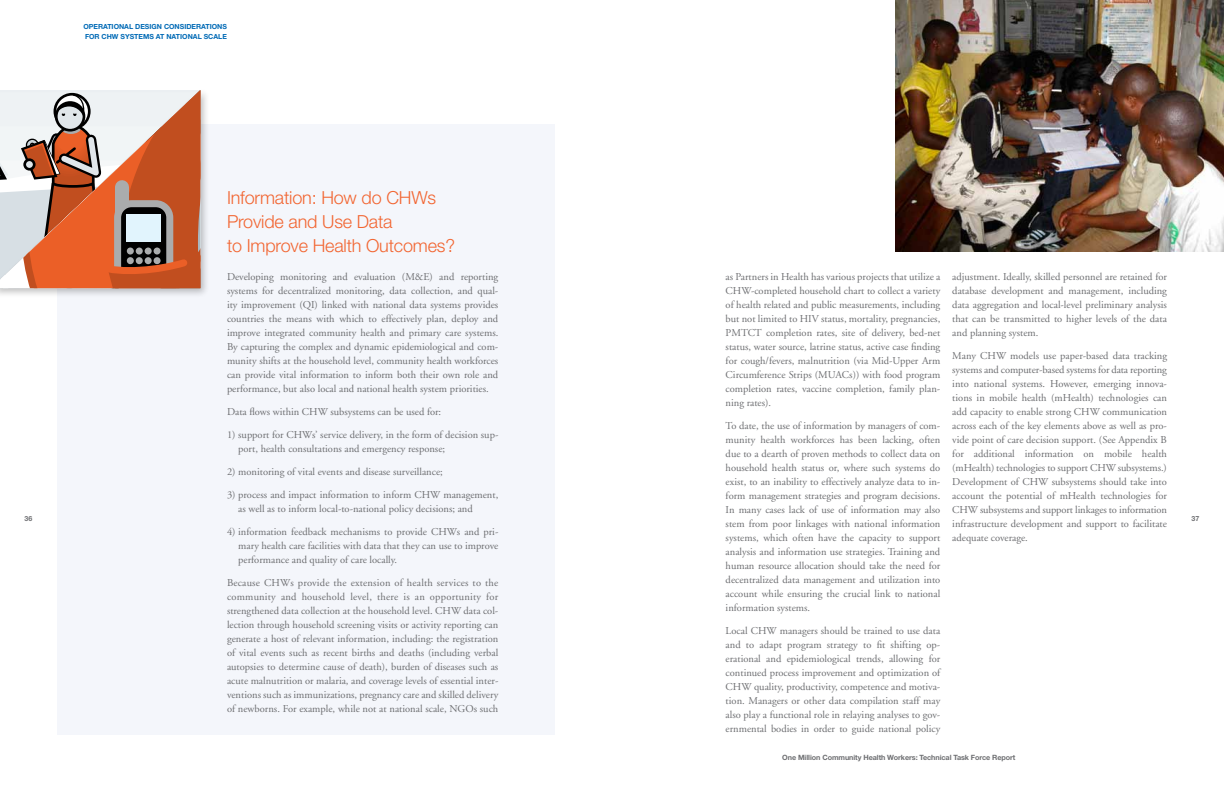
<style>
.page{position:relative;width:1224px;height:792px;background:#fff}
.page>*{position:absolute;margin:0;border:0;box-sizing:border-box;transform-origin:0 0}
.t1{font:300 18px/24px "Helvetica Neue";letter-spacing:-.01em;color:#f26531}
.t2{font:10.5px/14px "Adobe Garamond";color:#6d6e71;text-align:justify}
.t3{font:700 7.2px "Helvetica Neue";letter-spacing:-.01em;color:#6d6e71}
.t4{font:700 7px "Helvetica Neue";color:#006ab6}
.t5{font:700 7px "Helvetica Neue";color:#6d6e71}
</style>
<div class="page">
<div style="left:57px;top:125px;width:498px;height:610px;background:#f4f6fb"></div>
<img style="left:896px;top:0;width:328px;height:252px">
<div style="left:0;top:87px;width:210px;height:211px;background:#000;opacity:.25"></div>
<svg style="left:0;top:90px;width:200px;height:198px;background:#c99079"></svg>
<p class="t4" style="left:83px;top:23px;width:20px">OPERAT</p>
<p class="t4" style="left:112px;top:23px;width:90px">IONAL DESIGN CONSIDERAT</p>
<p class="t4" style="left:210px;top:23px;width:19px">IONS</p>
<p class="t4" style="left:85px;top:33px;width:6px">FOR</p>
<p class="t4" style="left:102px;top:33px;width:71px">CHW SYSTEMS AT NAT</p>
<p class="t4" style="left:180px;top:33px;width:30px">IONAL SCAL</p>
<p class="t4" style="left:222px;top:33px;width:6px">E</p>
<h1 class="t1" style="left:227px;top:185px;width:230px">Information: How do CHWs<br>Provide and Use Data<br>to Improve Health Outcomes?</h1>
<p class="t2" style="left:227px;top:270px;width:273px">Developing monitoring and evaluation (M&amp;E) and reporting systems for decentralized monitoring, data collection, and qual&shy;ity improvement (QI) linked with national data systems provides countries the means with which to effectively plan, deploy and improve integrated community health and primary care systems.<br>By capturing the complex and dynamic epidemiological and com&shy;munity shifts at the household level, community health workforces can provide vital information to inform both their own role and performance, but also local and national health system priorities.</p>
<p class="t2" style="left:227px;top:405px;width:216px">Data flows within CHW subsystems can be used for:</p>
<p class="t2" style="left:238px;top:428px;width:262px;text-indent:-11px">1) support for CHWs’ service delivery, in the form of decision sup&shy;port, health consultations and emergency response;</p>
<p class="t2" style="left:227px;top:465px;width:217px">2) monitoring of vital events and disease surveillance;</p>
<p class="t2" style="left:238px;top:488px;width:262px;text-indent:-11px">3) process and impact information to inform CHW management, as well as to inform local-to-national policy decisions; and</p>
<p class="t2" style="left:238px;top:525px;width:262px;text-indent:-11px">4) information feedback mechanisms to provide CHWs and pri&shy;mary health care facilities with data that they can use to improve performance and quality of care locally.</p>
<p class="t2" style="left:227px;top:576px;width:273px">Because CHWs provide the extension of health services to the community and household level, there is an opportunity for strengthened data collection at the household level. CHW data col&shy;lection through household screening visits or activity reporting can generate a host of relevant information, including: the registration of vital events such as recent births and deaths (including verbal autopsies to determine cause of death), burden of diseases such as acute malnutrition or malaria, and coverage levels of essential inter&shy;ventions such as immunizations, pregnancy care and skilled delivery of newborns. For example, while not at national scale, NGOs such</p>
<p class="t2" style="left:952px;top:270px;width:216px">adjustment. Ideally, skilled personnel are retained for database development and management, including data aggregation and local-level preliminary analysis that can be transmitted to higher levels of the data and planning system.</p>
<p class="t2" style="left:952px;top:349px;width:216px">Many CHW models use paper-based data tracking systems and computer-based systems for data reporting into national systems. However, emerging innova&shy;tions in mobile health (mHealth) technologies can add capacity to enable strong CHW communication across each of the key elements above as well as pro&shy;vide point of care decision support. (See Appendix B for additional information on mobile health (mHealth) technologies to support CHW subsystems.)<br>Development of CHW subsystems should take into account the potential of mHealth technologies for CHW subsystems and support linkages to information infrastructure development and support to facilitate adequate coverage.</p>
<p class="t2" style="left:726px;top:270px;width:216px">as Partners in Health has various projects that utilize a CHW-completed household chart to collect a variety of health related and public measurements, including but not limited to HIV status, mortality, pregnancies, PMTCT completion rates, site of delivery, bed-net status, water source, latrine status, active case finding for cough/fevers, malnutrition (via Mid-Upper Arm Circumference Strips (MUACs)) with food program completion rates, vaccine completion, family plan&shy;ning rates).</p>
<p class="t2" style="left:726px;top:419px;width:216px">To date, the use of information by managers of com&shy;munity health workforces has been lacking, often due to a dearth of proven methods to collect data on household health status or, where such systems do exist, to an inability to effectively analyze data to in&shy;form management strategies and program decisions.<br>In many cases lack of use of information may also stem from poor linkages with national information systems, which often have the capacity to support analysis and information use strategies. Training and human resource allocation should take the need for decentralized data management and utilization into account while ensuring the crucial link to national information systems.</p>
<p class="t2" style="left:726px;top:624px;width:216px">Local CHW managers should be trained to use data and to adapt program strategy to fit shifting op&shy;erational and epidemiological trends, allowing for continued process improvement and optimization of CHW quality, productivity, competence and motiva&shy;tion. Managers or other data compilation staff may also play a functional role in relaying analyses to gov&shy;ernmental bodies in order to guide national policy</p>
<p class="t5" style="left:25px;top:515px;width:9px">36</p>
<p class="t5" style="left:1192px;top:515px;width:9px">37</p>
<p class="t3" style="left:782px;top:753px;width:235px">ONE MILLION COMMUNITY HEALTH WORKERS: TECHNICAL TASK FORCE REPORT</p>
</div>
